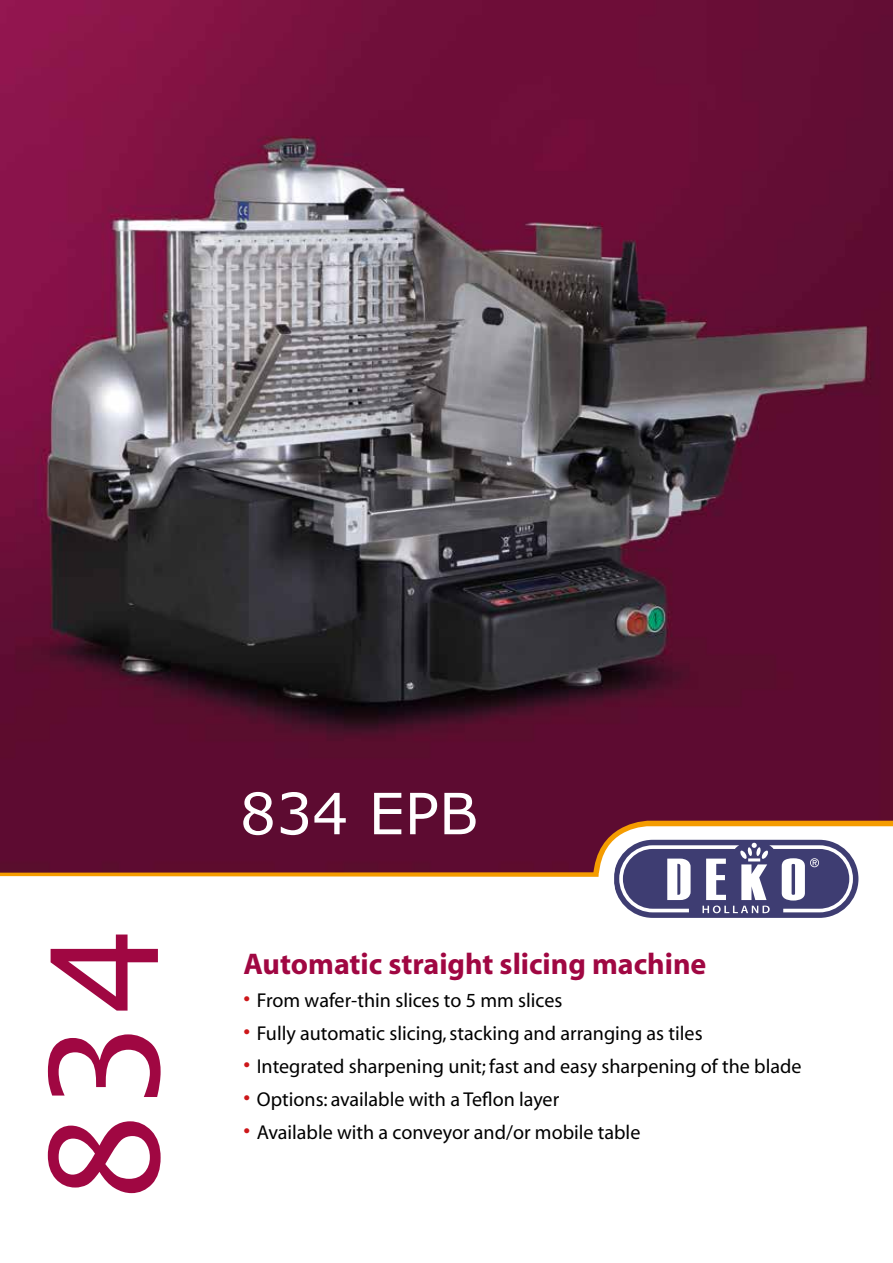
<style>
.page{position:relative;width:893px;height:1263px;background:#fff}
.page>*{position:absolute;margin:0;border:0;box-sizing:border-box;transform-origin:0 0}
.t1{font:148.5px "Lucida Sans";color:#a00742}
.t2{font:56.85px "Verdana";color:#fff}
.t3{font:700 30px "Myriad";color:#a00742}
.t4{font:20.1px "Myriad";color:#000}
.s1{font-size:24px;color:#cd171a}
</style>
<div class="page">
<img style="left:0;top:0;width:893px;height:818px">
<svg style="left:0;top:818px;width:893px;height:100px"></svg>
<div style="left:613px;top:835px;width:262px;height:90px;border:1px solid #fff;border-radius:42px"></div>
<h1 class="t1" style="left:20px;top:1206px;width:283px;rotate:-90deg">834</h1>
<h2 class="t2" style="left:240px;top:774px;width:239px">834 EPB</h2>
<h3 class="t3" style="left:243px;top:948px;width:465px">Automatic straight slicing machine</h3>
<p class="t4" style="left:243px;top:990px;width:321px"><span class="s1">•</span> From wafer-thin slices to 5 mm slices</p>
<p class="t4" style="left:243px;top:1023px;width:461px"><span class="s1">•</span> Fully automatic slicing, stacking and arranging as tiles</p>
<p class="t4" style="left:243px;top:1056px;width:560px"><span class="s1">•</span> Integrated sharpening unit; fast and easy sharpening of the blade</p>
<p class="t4" style="left:243px;top:1089px;width:317px"><span class="s1">•</span> Options: available with a Teflon layer</p>
<p class="t4" style="left:243px;top:1122px;width:399px"><span class="s1">•</span> Available with a conveyor and/or mobile table</p>
</div>
